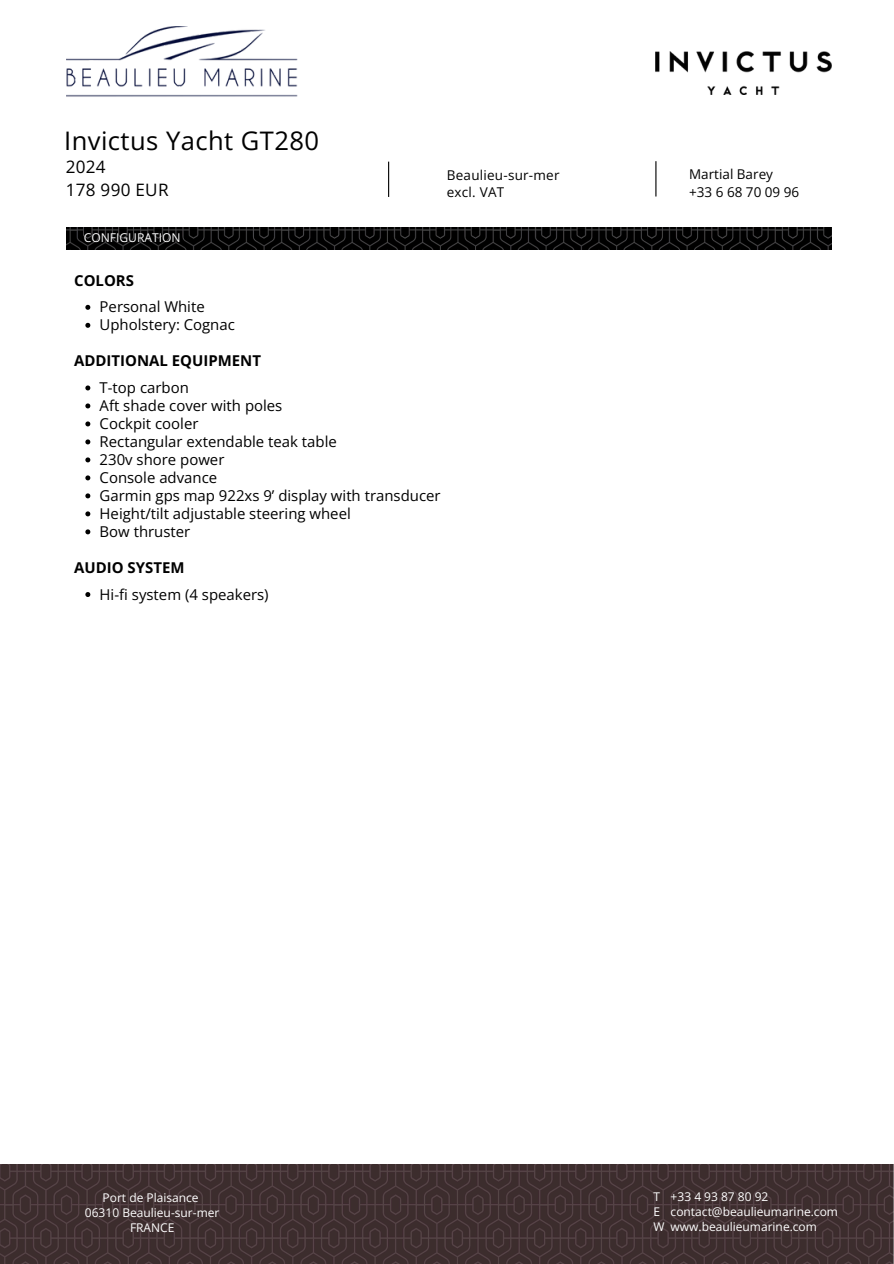
<style>
.page{position:relative;width:894px;height:1264px;background:#fff}
.page>*{position:absolute;margin:0;border:0;box-sizing:border-box;transform-origin:0 0}
.t1{font:25.5px "Open Sans";letter-spacing:.015em;color:#000}
.t2{font:17.1px/22.5px "Open Sans";letter-spacing:.015em;color:#000}
.t3{font:15px "Open Sans";color:#000}
.t4{font:700 15px "Open Sans";color:#000}
.t5{font:13.5px/18px "Open Sans";letter-spacing:.015em;color:#000}
.t6{font:12.15px "Open Sans";color:#fff}
.t7{font:12px/15px "Open Sans";color:#fff}
</style>
<div class="page">
<svg style="left:85px;top:305px;width:5px;height:5px"></svg>
<svg style="left:85px;top:323px;width:5px;height:5px"></svg>
<svg style="left:85px;top:385px;width:5px;height:5px"></svg>
<svg style="left:85px;top:403px;width:5px;height:5px"></svg>
<svg style="left:85px;top:421px;width:5px;height:5px"></svg>
<svg style="left:85px;top:439px;width:5px;height:5px"></svg>
<svg style="left:85px;top:457px;width:5px;height:5px"></svg>
<svg style="left:85px;top:475px;width:5px;height:5px"></svg>
<svg style="left:85px;top:493px;width:5px;height:5px"></svg>
<svg style="left:85px;top:511px;width:5px;height:5px"></svg>
<svg style="left:85px;top:529px;width:5px;height:5px"></svg>
<svg style="left:85px;top:592px;width:5px;height:5px"></svg>
<img style="left:67px;top:228px;width:764px;height:21px">
<img style="left:0;top:1164px;width:893px;height:99px">
<img style="left:67px;top:26px;width:230px;height:71px">
<img style="left:655px;top:52px;width:176px;height:43px">
<hr style="left:388px;top:162px;width:1px;height:35px;background:#000">
<hr style="left:655px;top:161px;width:1px;height:35px;background:#000">
<h5 class="t1" style="left:64px;top:122px;width:256px">Invictus Yacht GT280</h5>
<p class="t2" style="left:66px;top:155px;width:104px">2024<br>178 990 EUR</p>
<p class="t5" style="left:689px;top:165px;width:111px">Martial Barey +33 6 68 70 09 96</p>
<p class="t5" style="left:446px;top:167px;width:114px;line-height:16.8px">Beaulieu-sur-mer excl. VAT</p>
<p class="t6" style="left:84px;top:229px;width:98px">CONFIGURATION</p>
<p class="t4" style="left:74px;top:269px;width:61px">COLORS</p>
<p class="t3" style="left:100px;top:296px;width:107px">Personal White</p>
<h1 class="t3" style="left:100px;top:314px;width:137px">Upholstery: Cognac</h1>
<h2 class="t4" style="left:74px;top:350px;width:188px">ADDITIONAL EQUIPMENT</h2>
<p class="t3" style="left:100px;top:377px;width:91px">T-top carbon</p>
<h4 class="t3" style="left:100px;top:395px;width:184px">Aft shade cover with poles</h4>
<p class="t3" style="left:100px;top:413px;width:100px">Cockpit cooler</p>
<h4 class="t3" style="left:100px;top:431px;width:239px">Rectangular extendable teak table</h4>
<p class="t3" style="left:100px;top:449px;width:126px">230v shore power</p>
<h5 class="t3" style="left:100px;top:467px;width:119px">Console advance</h5>
<h3 class="t3" style="left:100px;top:485px;width:342px">Garmin gps map 922xs 9’ display with transducer</h3>
<p class="t3" style="left:100px;top:503px;width:252px">Height/tilt adjustable steering wheel</p>
<p class="t3" style="left:100px;top:521px;width:92px">Bow thruster</p>
<h3 class="t4" style="left:74px;top:557px;width:112px">AUDIO SYSTEM</h3>
<p class="t3" style="left:100px;top:583px;width:170px">Hi-fi system (4 speakers)</p>
<p class="t7" style="left:103px;top:1190px;width:98px">Port de Plaisance</p>
<p class="t7" style="left:85px;top:1205px;width:136px">06310 Beaulieu-sur-mer</p>
<p class="t7" style="left:130px;top:1220px;width:46px">FRANCE</p>
<h3 class="t7" style="left:670px;top:1189px;width:99px">+33 4 93 87 80 92</h3>
<p class="t7" style="left:670px;top:1204px;width:169px">contact@beaulieumarine.com</p>
<p class="t7" style="left:670px;top:1219px;width:148px">www.beaulieumarine.com</p>
<p class="t7" style="left:653px;top:1189px;width:8px">T<br>E</p>
<p class="t7" style="left:653px;top:1219px;width:13px">W</p>
</div>
